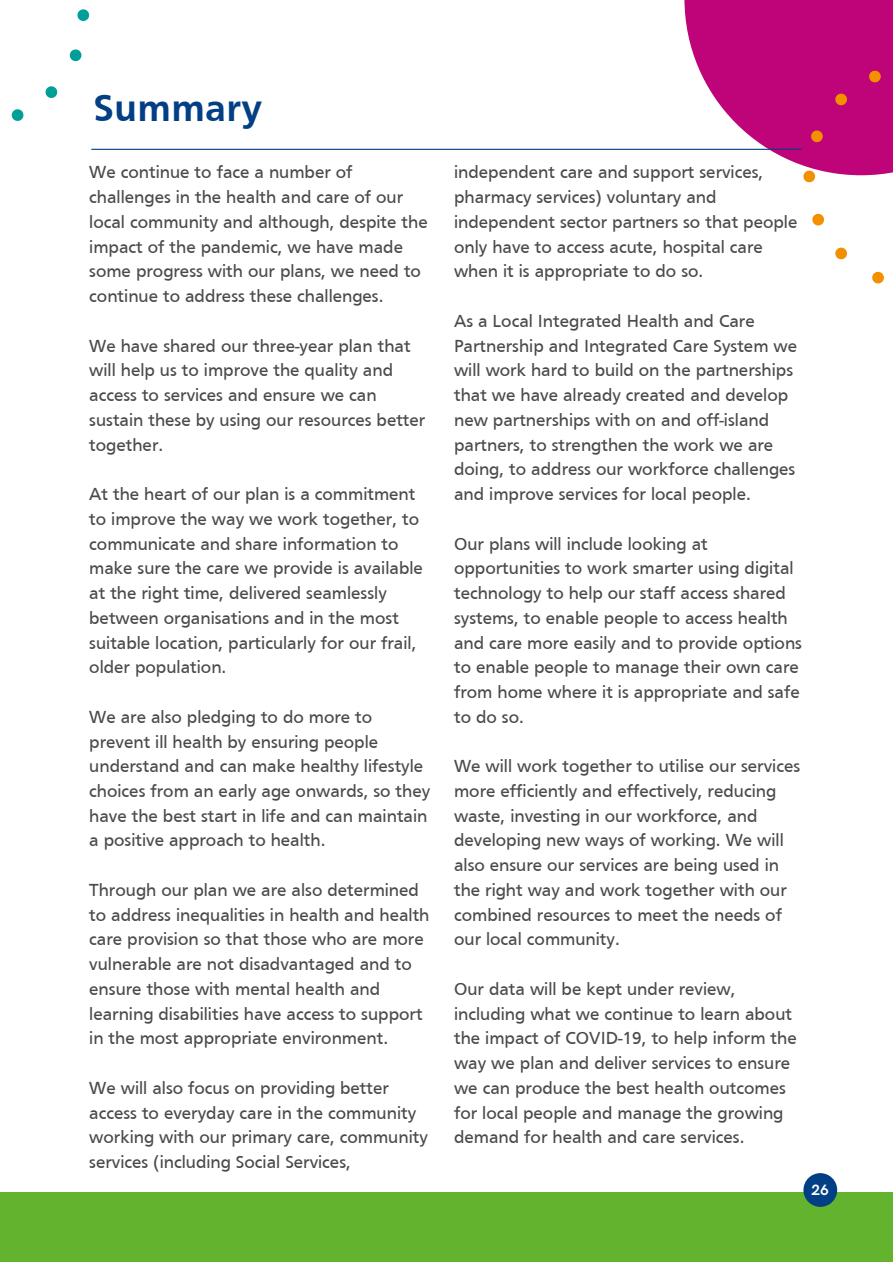
<style>
.page{position:relative;width:893px;height:1264px;background:#fff}
.page>*{position:absolute;margin:0;border:0;box-sizing:border-box;transform-origin:0 0}
.t1{font:700 39px "Frutiger";letter-spacing:.01em;color:#023f84}
.t2{font:18px/24.8px "Frutiger";color:#4a4a49}
.t3{font:700 15px "HK Grotesk";color:#fff}
</style>
<div class="page">
<svg style="left:684px;top:0;width:208px;height:284px"></svg>
<svg style="left:11px;top:9px;width:78px;height:112px"></svg>
<hr style="left:92px;top:149px;width:709px;height:1px;background:#023f84">
<div style="left:0;top:1192px;width:892px;height:70px;background:#63b32e"></div>
<div style="left:803px;top:1173px;width:34px;height:33px;background:#023f84;border-radius:50%"></div>
<h1 class="t1" style="left:93px;top:93px;width:171px">Summary</h1>
<p class="t2" style="left:89px;top:161px;width:340px">We continue to face a number of challenges in the health and care of our local community and although, despite the impact of the pandemic, we have made some progress with our plans, we need to continue to address these challenges.</p>
<p class="t2" style="left:89px;top:335px;width:337px">We have shared our three-year plan that will help us to improve the quality and access to services and ensure we can sustain these by using our resources better together.</p>
<p class="t2" style="left:89px;top:483px;width:335px">At the heart of our plan is a commitment to improve the way we work together, to communicate and share information to make sure the care we provide is available at the right time, delivered seamlessly between organisations and in the most suitable location, particularly for our frail, older population.</p>
<p class="t2" style="left:89px;top:706px;width:342px">We are also pledging to do more to prevent ill health by ensuring people understand and can make healthy lifestyle choices from an early age onwards, so they have the best start in life and can maintain a positive approach to health.</p>
<p class="t2" style="left:89px;top:879px;width:341px">Through our plan we are also determined to address inequalities in health and health care provision so that those who are more vulnerable are not disadvantaged and to ensure those with mental health and learning disabilities have access to support in the most appropriate environment.</p>
<p class="t2" style="left:89px;top:1076px;width:340px">We will also focus on providing better access to everyday care in the community working with our primary care, community services (including Social Services,</p>
<p class="t2" style="left:454px;top:161px;width:345px">independent care and support services, pharmacy services) voluntary and independent sector partners so that people only have to access acute, hospital care when it is appropriate to do so.</p>
<p class="t2" style="left:454px;top:310px;width:344px">As a Local Integrated Health and Care Partnership and Integrated Care System we will work hard to build on the partnerships that we have already created and develop new partnerships with on and off-island partners, to strengthen the work we are doing, to address our workforce challenges and improve services for local people.</p>
<p class="t2" style="left:454px;top:532px;width:349px">Our plans will include looking at opportunities to work smarter using digital technology to help our staff access shared systems, to enable people to access health and care more easily and to provide options to enable people to manage their own care from home where it is appropriate and safe to do so.</p>
<p class="t2" style="left:454px;top:755px;width:347px">We will work together to utilise our services more efficiently and effectively, reducing waste, investing in our workforce, and developing new ways of working. We will also ensure our services are being used in the right way and work together with our combined resources to meet the needs of our local community.</p>
<p class="t2" style="left:454px;top:978px;width:344px">Our data will be kept under review, including what we continue to learn about the impact of COVID-19, to help inform the way we plan and deliver services to ensure we can produce the best health outcomes for local people and manage the growing demand for health and care services.</p>
<p class="t3" style="left:811px;top:1181px;width:19px">26</p>
</div>
